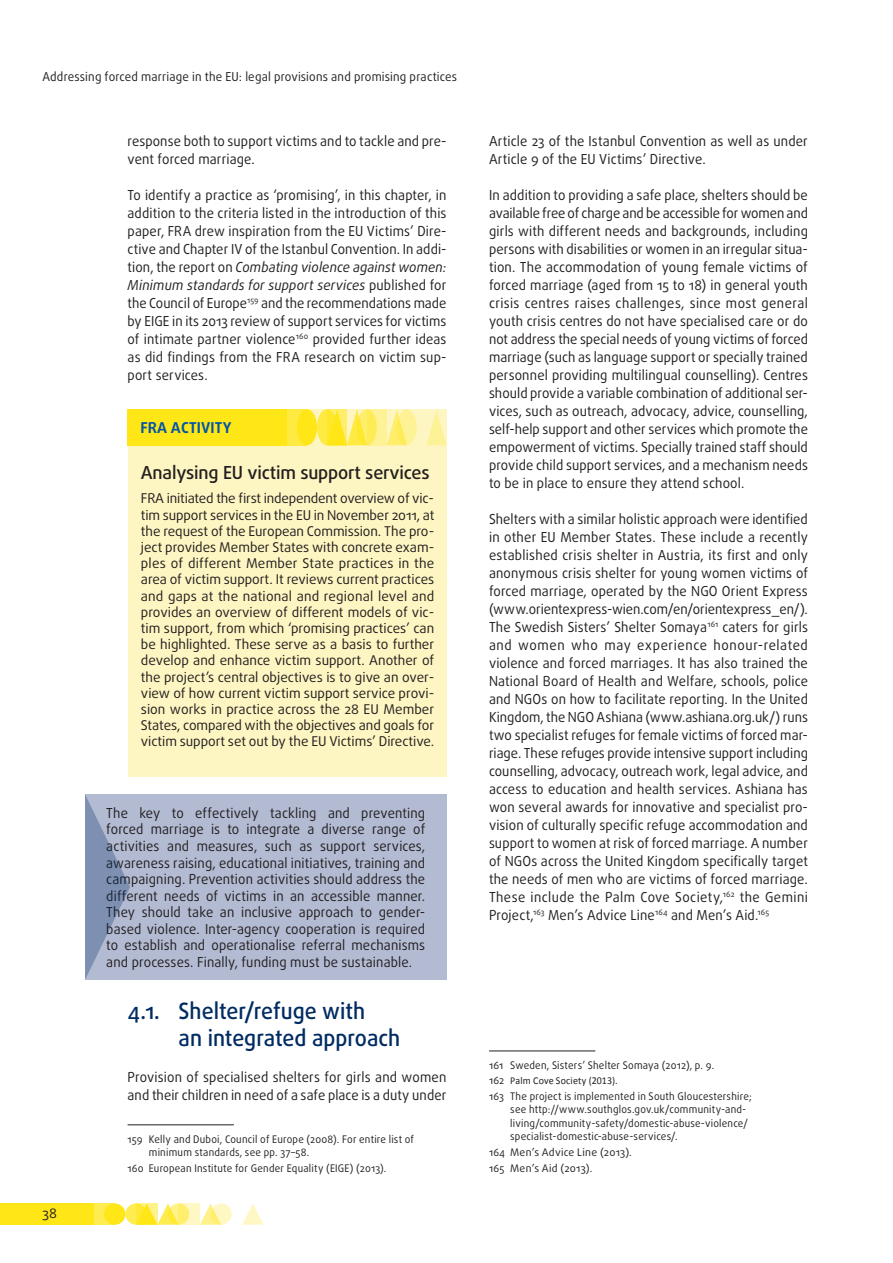
<style>
.page{position:relative;width:893px;height:1263px;background:#fff}
.page>*{position:absolute;margin:0;border:0;box-sizing:border-box;transform-origin:0 0}
.t1{font:500 22.5px/27px "Daxline Pro";color:#002c62;scale:.95 1}
.t2{font:500 18px "Daxline Pro";letter-spacing:-.01em;color:#231f20}
.t3{font:700 15px "Daxline Pro";letter-spacing:.01em;color:#0155a5}
.t4{font:13.8px/18px "Daxline Pro";letter-spacing:.01em;color:#231f20;scale:.95 1}
.t5{font:13.5px/16.2px "Daxline Pro";letter-spacing:-.005em;color:#231f20;text-align:justify}
.t6{font:12.3px "Daxline Pro";letter-spacing:.015em;color:#231f20;scale:.95 1}
.t7{font:10.5px/13.5px "Daxline Pro";letter-spacing:.025em;color:#231f20;scale:.95 1}
.t8{font:10.5px "Calibri";letter-spacing:.015em;color:#231f20;scale:.95 1}
.s1{font-style:italic}
.s2{font-size:13.5px}
.s3{font-family:"Daxline Pro"}
</style>
<div class="page">
<div style="left:0;top:1203px;width:94px;height:22px;background:#ffe616"></div>
<svg style="left:125px;top:1203px;width:22px;height:22px"></svg>
<div style="left:94px;top:1203px;width:21px;height:22px;background:#ffec50"></div>
<svg style="left:200px;top:1203px;width:18px;height:22px"></svg>
<svg style="left:242px;top:1204px;width:21px;height:21px"></svg>
<div style="left:104px;top:1203px;width:21px;height:22px;background:#ffe616;border-radius:50%"></div>
<svg style="left:157px;top:1203px;width:18px;height:22px"></svg>
<svg style="left:168px;top:1203px;width:21px;height:22px"></svg>
<svg style="left:210px;top:1203px;width:22px;height:22px"></svg>
<svg style="left:136px;top:1203px;width:21px;height:22px"></svg>
<svg style="left:179px;top:1203px;width:21px;height:22px"></svg>
<hr style="left:128px;top:1124px;width:106px;height:1px;background:#231f20">
<hr style="left:489px;top:1050px;width:106px;height:1px;background:#231f20">
<div style="left:85px;top:794px;width:361px;height:186px;background:#b3bbd3"></div>
<svg style="left:85px;top:795px;width:45px;height:185px"></svg>
<div style="left:128px;top:409px;width:319px;height:368px;background:#fef6c2"></div>
<div style="left:128px;top:409px;width:159px;height:36px;background:#ffe616"></div>
<div style="left:317px;top:409px;width:20px;height:36px;background:#feea41;border-radius:50%"></div>
<div style="left:287px;top:409px;width:20px;height:36px;background:#feea41"></div>
<svg style="left:387px;top:409px;width:18px;height:36px"></svg>
<svg style="left:427px;top:410px;width:19px;height:35px"></svg>
<div style="left:297px;top:409px;width:20px;height:36px;background:#ffe616;border-radius:50%"></div>
<svg style="left:347px;top:409px;width:18px;height:36px"></svg>
<svg style="left:357px;top:409px;width:20px;height:36px"></svg>
<svg style="left:397px;top:409px;width:20px;height:36px"></svg>
<svg style="left:327px;top:409px;width:20px;height:36px"></svg>
<svg style="left:367px;top:409px;width:20px;height:36px"></svg>
<p class="t6" style="left:43px;top:68px;width:438px">Addressing forced marriage in the EU: legal provisions and promising practices</p>
<p class="t4" style="left:128px;top:132px;width:337px">response both to support victims and to tackle and pre&shy;vent forced marriage.</p>
<p class="t4" style="left:128px;top:186px;width:337px">To identify a practice as ‘promising’, in this chapter, in addition to the criteria listed in the introduction of this paper, FRA drew inspiration from the EU Victims’ Dire&shy;ctive and Chapter IV of the Istanbul Convention. In addi&shy;tion, the report on <span class="s1">Combating violence against women:<br>Minimum standards for support services</span> published for the Council of Europe<sup>159</sup> and the recommendations made by EIGE in its 2013 review of support services for victims of intimate partner violence<sup>160</sup> provided further ideas as did findings from the FRA research on victim sup&shy;port services.</p>
<p class="t3" style="left:140px;top:418px;width:93px">FRA ACTIVITY</p>
<h2 class="t2" style="left:141px;top:460px;width:290px">Analysing EU victim support services</h2>
<p class="t5" style="left:141px;top:490px;width:295px">FRA initiated the first independent overview of vic&shy;tim support services in the EU in November 2011, at the request of the European Commission. The pro&shy;ject provides Member States with concrete exam&shy;ples of different Member State practices in the area of victim support. It reviews current practices and gaps at the national and regional level and provides an overview of different models of vic&shy;tim support, from which ‘promising practices’ can be highlighted. These serve as a basis to further develop and enhance victim support. Another of the project’s central objectives is to give an over&shy;view of how current victim support service provi&shy;sion works in practice across the 28 EU Member States, compared with the objectives and goals for victim support set out by the EU Victims’ Directive.</p>
<p class="t4" style="left:106px;top:805px;width:337px;line-height:16.5px;text-align:justify">The key to effectively tackling and preventing forced marriage is to integrate a diverse range of activities and measures, such as support services, awareness raising, educational initiatives, training and campaigning. Prevention activities should address the different needs of victims in an accessible manner.<br>They should take an inclusive approach to gender&shy;based violence. Inter-agency cooperation is required to establish and operationalise referral mechanisms and processes. Finally, funding must be sustainable.</p>
<p class="t5" style="left:43px;top:1205px;width:16px">38</p>
<h1 class="t1" style="left:179px;top:997px;width:235px;text-indent:-51px">4.1. Shelter/refuge with<br>an integrated approach</h1>
<p class="t4" style="left:128px;top:1068px;width:337px">Provision of specialised shelters for girls and women and their children in need of a safe place is a duty under</p>
<p class="t7" style="left:149px;top:1132px;width:281px;text-indent:-21px">159 Kelly and Duboi, Council of Europe (2008). For entire list of minimum standards, see pp. 37–58.</p>
<p class="t7" style="left:128px;top:1161px;width:274px">160 European Institute for Gender Equality (EIGE) (2013).</p>
<p class="t4" style="left:489px;top:132px;width:337px">Article 23 of the Istanbul Convention as well as under<br>Article 9 of the EU Victims’ Directive.</p>
<p class="t4" style="left:489px;top:186px;width:337px">In addition to providing a safe place, shelters should be available free of charge and be accessible for women and girls with different needs and backgrounds, including persons with disabilities or women in an irregular situa&shy;tion. The accommodation of young female victims of forced marriage (aged from 15 to 18) in general youth crisis centres raises challenges, since most general youth crisis centres do not have specialised care or do not address the special needs of young victims of forced marriage (such as language support or specially trained personnel providing multilingual counselling). Centres should provide a variable combination of additional ser&shy;vices, such as outreach, advocacy, advice, counselling, self-help support and other services which promote the empowerment of victims. Specially trained staff should provide child support services, and a mechanism needs to be in place to ensure they attend school.</p>
<p class="t4" style="left:489px;top:510px;width:337px;text-align:justify">Shelters with a similar holistic approach were identified in other EU Member States. These include a recently established crisis shelter in Austria, its first and only anonymous crisis shelter for young women victims of forced marriage, operated by the NGO Orient Express (www.orientexpress-wien.com/en/orientexpress_en/).<br>The Swedish Sisters’ Shelter Somaya<sup>161</sup> caters for girls and women who may experience honour-related violence and forced marriages. It has also trained the National Board of Health and Welfare, schools, police and NGOs on how to facilitate reporting. In the United Kingdom, the NGO Ashiana (www.ashiana.org.uk/<span class="s2">)</span> runs two specialist refuges for female victims of forced mar&shy;riage. These refuges provide intensive support including counselling, advocacy, outreach work, legal advice, and access to education and health services. Ashiana has won several awards for innovative and specialist pro&shy;vision of culturally specific refuge accommodation and support to women at risk of forced marriage. A number of NGOs across the United Kingdom specifically target the needs of men who are victims of forced marriage.<br>These include the Palm Cove Society,<sup>162</sup> the Gemini Project,<sup>163</sup> Men’s Advice Line<sup>164</sup> and Men’s Aid.<sup>165</sup></p>
<p class="t7" style="left:489px;top:1058px;width:239px">161 Sweden, Sisters’ Shelter Somaya (2012), p. 9.</p>
<p class="t8" style="left:489px;top:1074px;width:137px"><span class="s3">162</span> Palm Cove Society (2013).</p>
<p class="t7" style="left:510px;top:1089px;width:256px;text-indent:-21px">163 The project is implemented in South Gloucestershire; see http://www.southglos.gov.uk/community-and&shy;living/community-safety/domestic-abuse-violence/ specialist-domestic-abuse-services/.</p>
<p class="t7" style="left:489px;top:1144px;width:152px;line-height:15.6px">164 Men’s Advice Line (2013).<br>165 Men’s Aid (2013).</p>
</div>
